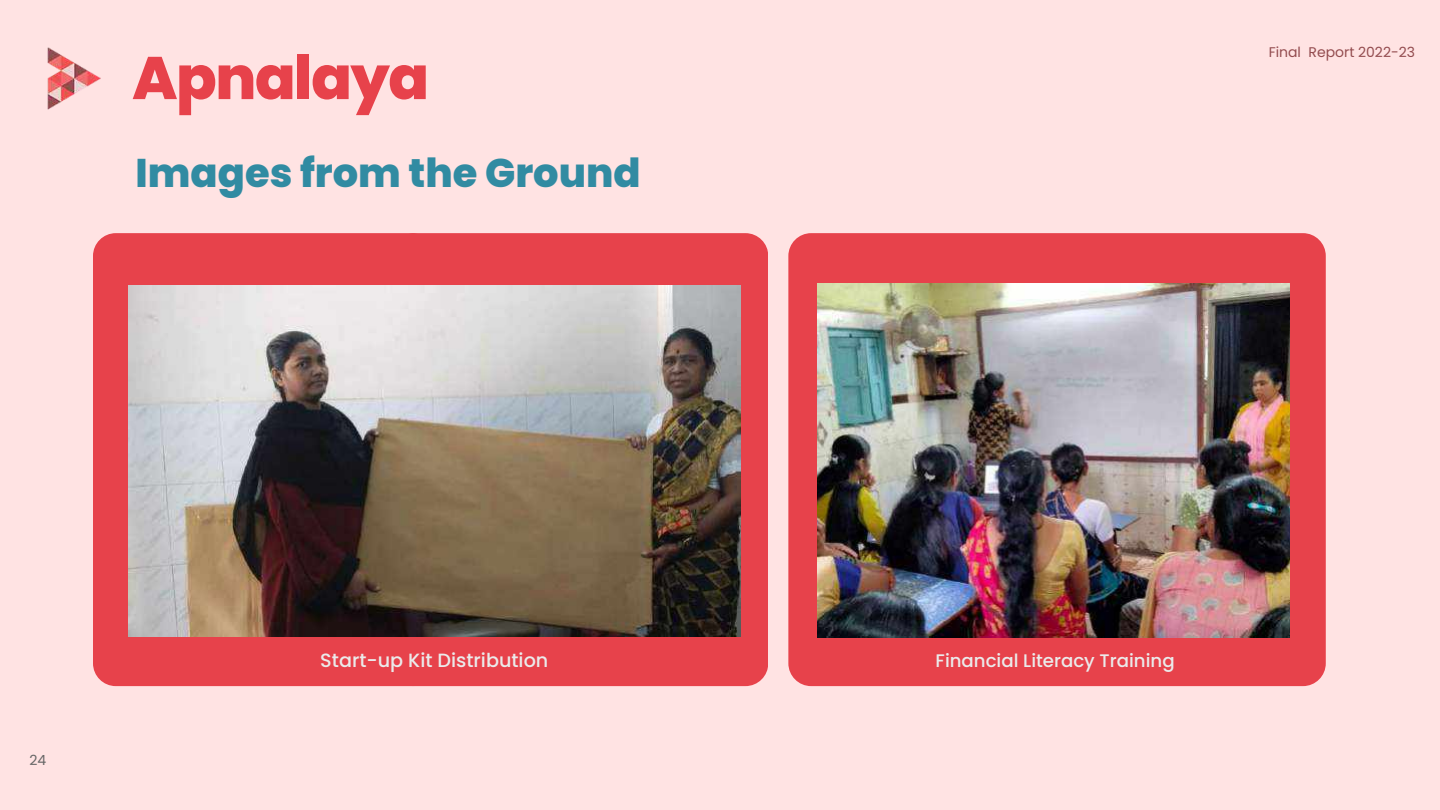
<style>
.page{position:relative;width:1440px;height:810px;background:#ffe3e3}
.page>*{position:absolute;margin:0;border:0;box-sizing:border-box;transform-origin:0 0}
.t1{font:800 60px "Poppins";letter-spacing:-.025em;color:#e7424b}
.t2{font:800 40px "Poppins";color:#318ba2}
.t3{font:500 19.2px "Poppins";color:#ebebeb}
.t4{font:500 18.2px "Poppins";color:#ebebeb}
.t5{font:14px "Poppins";color:#934c4f}
.t6{font:14px "Poppins";color:#666}
</style>
<div class="page">
<div style="left:788px;top:233px;width:538px;height:453px;background:#e7424b;border-radius:23px"></div>
<div style="left:392px;top:233px;width:376px;height:453px;background:#e7424b;border-radius:23px"></div>
<div style="left:93px;top:233px;width:341px;height:453px;background:#e7424b;border-radius:23px"></div>
<img style="left:129px;top:286px;width:612px;height:351px">
<img style="left:817px;top:283px;width:473px;height:354px">
<img style="left:47px;top:47px;width:54px;height:63px">
<h1 class="t1" style="left:132px;top:36px;width:298px">Apnalaya</h1>
<h2 class="t2" style="left:136px;top:145px;width:507px">Images from the Ground</h2>
<p class="t5" style="left:1269px;top:42px;width:148px">Final Report 2022-23</p>
<p class="t6" style="left:30px;top:750px;width:18px">24</p>
<p class="t3" style="left:320px;top:647px;width:230px">Start-up Kit Distribution</p>
<p class="t4" style="left:936px;top:647px;width:241px">Financial Literacy Training</p>
</div>
